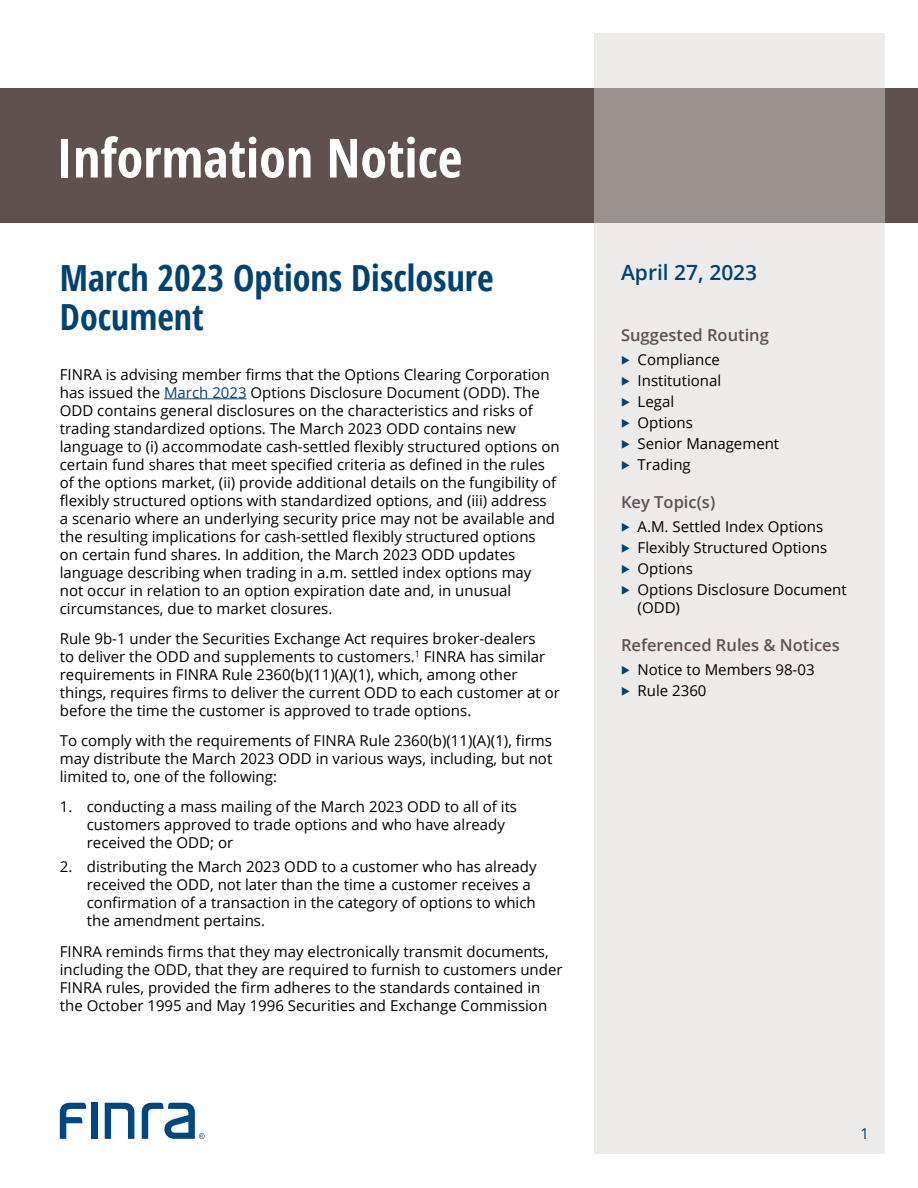
<style>
.page{position:relative;width:918px;height:1188px;background:#fff}
.page>*{position:absolute;margin:0;border:0;box-sizing:border-box;transform-origin:0 0}
.t1{font:700 54px "Open Sans Condensed";color:#fff}
.t2{font:700 36px/39px "Open Sans Condensed";color:#004270}
.t3{font:600 21px "Open Sans";color:#004270}
.t4{font:600 16.5px "Open Sans";color:#5e514e}
.t5{font:15px/18px "Open Sans";color:#000}
.t6{font:15px "Open Sans";color:#004270}
.s1{color:#004270}
</style>
<div class="page">
<div style="left:0;top:88px;width:918px;height:135px;background:#5e514e"></div>
<svg style="left:594px;top:34px;width:290px;height:1120px;background:#e2e0dd"></svg>
<div style="left:91px;top:1103px;width:6px;height:36px;background:#00467f"></div>
<svg style="left:105px;top:1103px;width:29px;height:36px"></svg>
<svg style="left:60px;top:1103px;width:26px;height:36px"></svg>
<svg style="left:142px;top:1103px;width:63px;height:36px"></svg>
<hr style="left:164px;top:398px;width:83px;height:1px;background:#004270">
<svg style="left:622px;top:356px;width:8px;height:8px"></svg>
<svg style="left:622px;top:377px;width:8px;height:8px"></svg>
<svg style="left:622px;top:398px;width:8px;height:8px"></svg>
<svg style="left:622px;top:419px;width:8px;height:8px"></svg>
<svg style="left:622px;top:440px;width:8px;height:8px"></svg>
<svg style="left:622px;top:461px;width:8px;height:8px"></svg>
<svg style="left:622px;top:522px;width:8px;height:9px"></svg>
<svg style="left:622px;top:543px;width:8px;height:9px"></svg>
<svg style="left:622px;top:564px;width:8px;height:9px"></svg>
<svg style="left:622px;top:585px;width:8px;height:9px"></svg>
<svg style="left:622px;top:665px;width:8px;height:9px"></svg>
<svg style="left:622px;top:686px;width:8px;height:9px"></svg>
<h1 class="t1" style="left:57px;top:120px;width:407px">Information Notice</h1>
<h2 class="t2" style="left:60px;top:258px;width:435px">March 2023 Options Disclosure<br>Document</h2>
<p class="t5" style="left:60px;top:365px;width:501px">FINRA is advising member firms that the Options Clearing Corporation has issued the <span class="s1">March 2023</span> Options Disclosure Document (ODD). The ODD contains general disclosures on the characteristics and risks of trading standardized options. The March 2023 ODD contains new language to (i) accommodate cash-settled flexibly structured options on certain fund shares that meet specified criteria as defined in the rules of the options market, (ii) provide additional details on the fungibility of flexibly structured options with standardized options, and (iii) address<br>a scenario where an underlying security price may not be available and the resulting implications for cash-settled flexibly structured options<br>on certain fund shares. In addition, the March 2023 ODD updates language describing when trading in a.m. settled index options may<br>not occur in relation to an option expiration date and, in unusual circumstances, due to market closures.</p>
<p class="t5" style="left:60px;top:629px;width:502px">Rule 9b-1 under the Securities Exchange Act requires broker-dealers<br>to deliver the ODD and supplements to customers.<sup>1</sup> FINRA has similar requirements in FINRA Rule 2360(b)(11)(A)(1), which, among other things, requires firms to deliver the current ODD to each customer at or before the time the customer is approved to trade options.</p>
<p class="t5" style="left:60px;top:731px;width:494px;text-align:justify">To comply with the requirements of FINRA Rule 2360(b)(11)(A)(1), firms may distribute the March 2023 ODD in various ways, including, but not limited to, one of the following:</p>
<p class="t5" style="left:87px;top:797px;width:432px;text-indent:-27px">1. conducting a mass mailing of the March 2023 ODD to all of its customers approved to trade options and who have already received the ODD; or</p>
<p class="t5" style="left:87px;top:857px;width:451px;text-indent:-27px">2. distributing the March 2023 ODD to a customer who has already received the ODD, not later than the time a customer receives a confirmation of a transaction in the category of options to which the amendment pertains.</p>
<p class="t5" style="left:60px;top:942px;width:504px">FINRA reminds firms that they may electronically transmit documents, including the ODD, that they are required to furnish to customers under FINRA rules, provided the firm adheres to the standards contained in the October 1995 and May 1996 Securities and Exchange Commission</p>
<h3 class="t3" style="left:621px;top:258px;width:138px">April 27, 2023</h3>
<p class="t4" style="left:621px;top:324px;width:149px">Suggested Routing</p>
<p class="t5" style="left:638px;top:349px;width:143px;line-height:21px">Compliance<br>Institutional<br>Legal<br>Options<br>Senior Management<br>Trading</p>
<p class="t4" style="left:621px;top:491px;width:96px">Key Topic(s)</p>
<p class="t5" style="left:638px;top:516px;width:211px;line-height:21px">A.M. Settled Index Options<br>Flexibly Structured Options<br>Options<br>Options Disclosure Document</p>
<p class="t5" style="left:638px;top:598px;width:44px">(ODD)</p>
<p class="t4" style="left:621px;top:634px;width:220px">Referenced Rules &amp; Notices</p>
<p class="t5" style="left:638px;top:659px;width:179px;line-height:21px">Notice to Members 98-03<br>Rule 2360</p>
<p class="t6" style="left:860px;top:1124px;width:10px">1</p>
</div>
